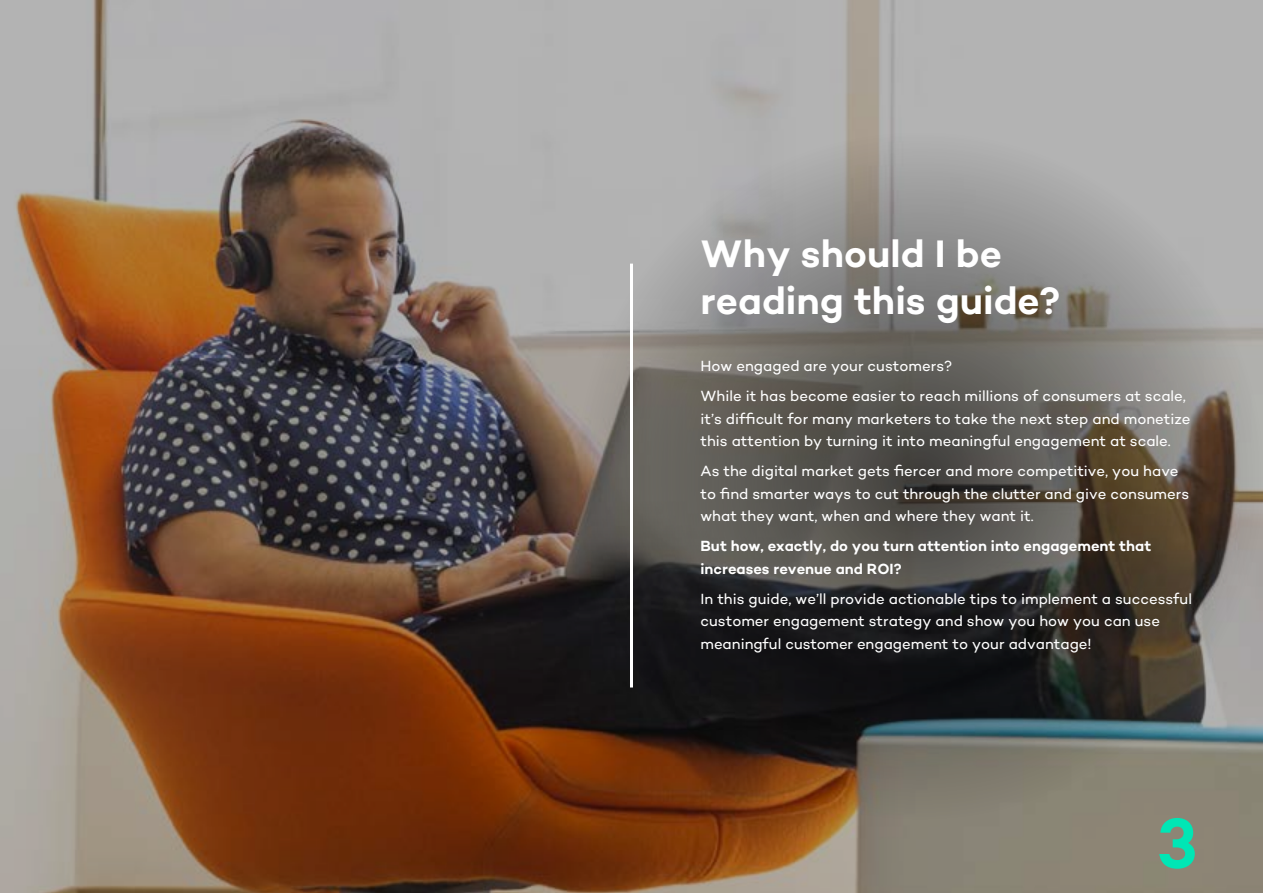
<style>
.page{position:relative;width:1263px;height:893px;background:#fff}
.page>*{position:absolute;margin:0;border:0;box-sizing:border-box;transform-origin:0 0}
.t1{font:600 72px "Campton";color:#00e6b5}
.t2{font:600 39px/46.8px "Campton";color:#fff}
.t3{font:15px/22.5px "Campton";color:#fff}
.t4{font:600 15px/22.5px "Campton";color:#fff}
</style>
<div class="page">
<img style="left:0;top:0;width:1263px;height:893px">
<svg style="left:576px;top:132px;width:687px;height:687px;background:#6b6661"></svg>
<hr style="left:630px;top:264px;width:3px;height:423px;background:#fff">
<h2 class="t2" style="left:700px;top:230px;width:361px">Why should I be reading this guide?</h2>
<p class="t3" style="left:700px;top:351px;width:487px;line-height:30px">How engaged are your customers?<br>While it has become easier to reach millions of consumers at scale,</p>
<p class="t3" style="left:700px;top:407px;width:492px">it’s difficult for many marketers to take the next step and monetize this attention by turning it into meaningful engagement at scale.</p>
<p class="t3" style="left:700px;top:459px;width:490px">As the digital market gets fiercer and more competitive, you have to find smarter ways to cut through the clutter and give consumers what they want, when and where they want it.</p>
<p class="t4" style="left:700px;top:534px;width:452px">But how, exactly, do you turn attention into engagement that increases revenue and ROI?</p>
<p class="t3" style="left:700px;top:587px;width:493px">In this guide, we’ll provide actionable tips to implement a successful customer engagement strategy and show you how you can use meaningful customer engagement to your advantage!</p>
<h1 class="t1" style="left:1156px;top:797px;width:42px">3</h1>
</div>
